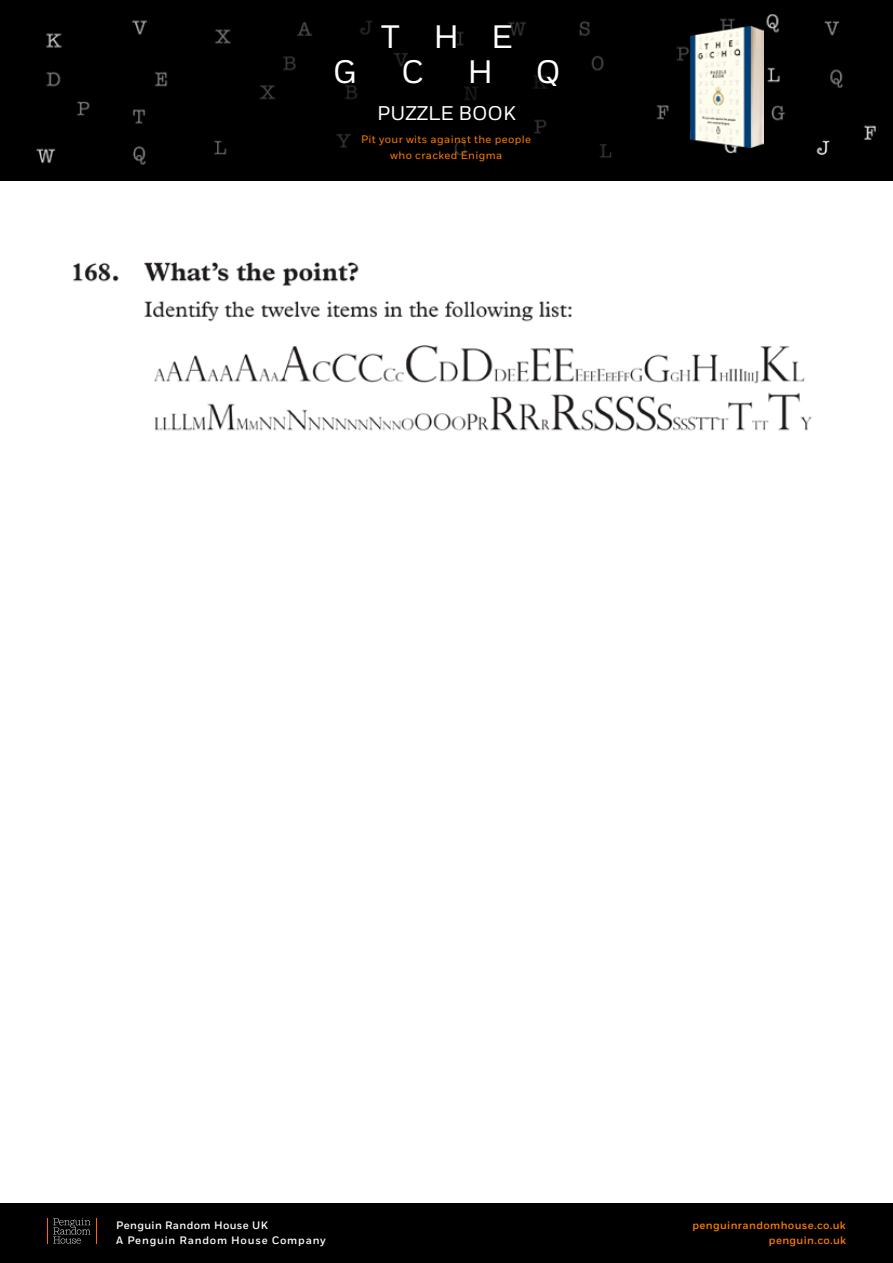
<style>
.page{position:relative;width:893px;height:1263px;background:#fff}
.page>*{position:absolute;margin:0;border:0;box-sizing:border-box;transform-origin:0 0}
.t1{font:32.4px "Fort";color:#fff}
.t2{font:19.8px "Fort";color:#fff}
.t3{font:500 10.8px/15.1px "Fort";letter-spacing:.07em;color:#fff}
.t4{font:10.8px/15.5px "Fort";letter-spacing:.035em;color:#ff7c00;text-align:center}
.t5{font:500 10.8px/15.1px "Fort";letter-spacing:.035em;color:#ff7c00;text-align:right}
</style>
<div class="page">
<div style="left:0;top:1204px;width:893px;height:59px;background:#000"></div>
<svg style="left:47px;top:1218px;width:50px;height:26px"></svg>
<div style="left:0;top:0;width:893px;height:180px;background:#000"></div>
<img style="left:691px;top:25px;width:72px;height:122px">
<img style="left:73px;top:262px;width:739px;height:170px">
<h1 class="t1" style="left:381px;top:17px;width:133px">THE</h1>
<h1 class="t1" style="left:333px;top:52px;width:26px">G</h1>
<h1 class="t1" style="left:401px;top:52px;width:24px">C</h1>
<h1 class="t1" style="left:468px;top:52px;width:27px">H</h1>
<h1 class="t1" style="left:536px;top:52px;width:27px">Q</h1>
<h2 class="t2" style="left:377px;top:101px;width:140px">PUZZLE BOOK</h2>
<p class="t4" style="left:361px;top:132px;width:171px">Pit your wits against the people who cracked Enigma</p>
<p class="t3" style="left:116px;top:1218px;width:211px">Penguin Random House UK<br>A Penguin Random House Company</p>
<p class="t5" style="left:692px;top:1218px;width:155px">penguinrandomhouse.co.uk penguin.co.uk</p>
</div>
